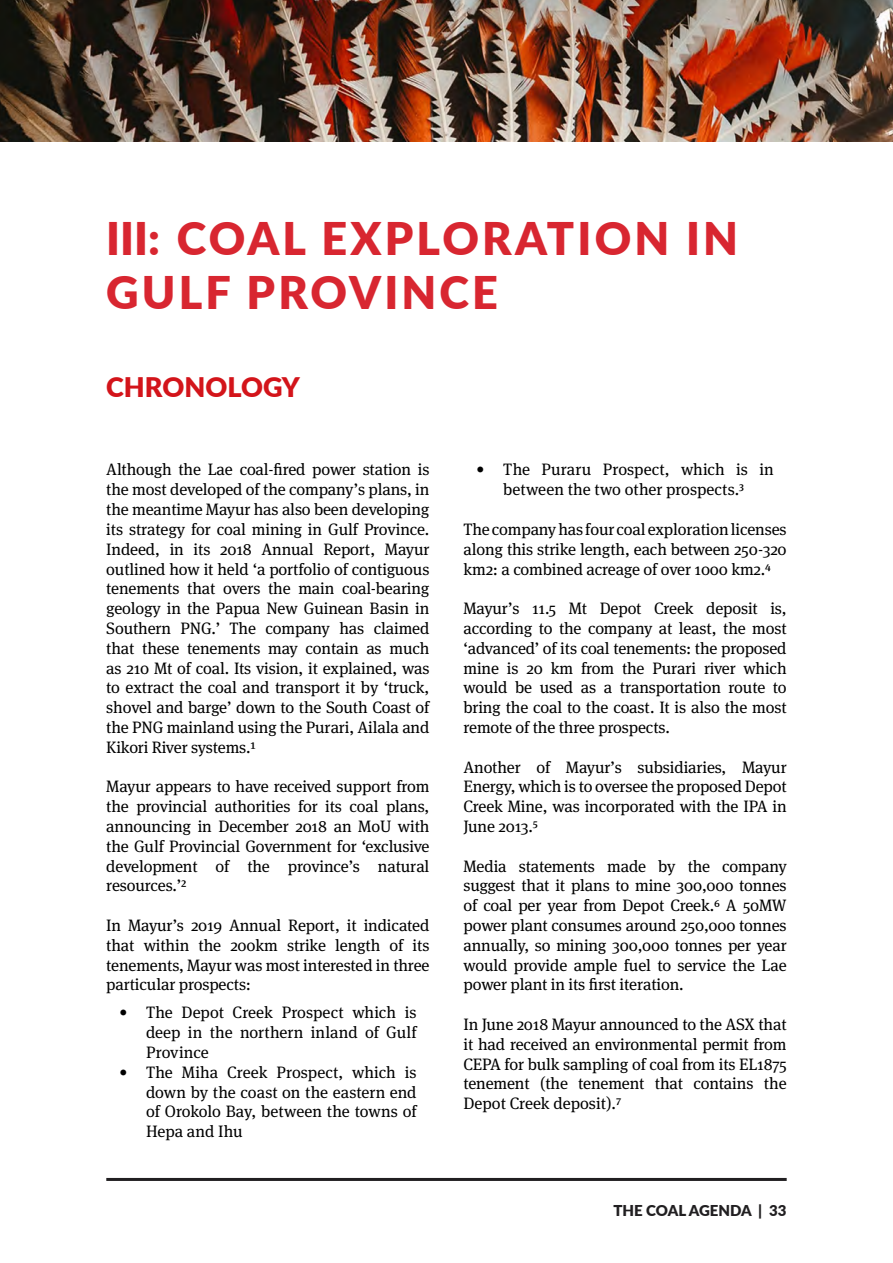
<style>
.page{position:relative;width:893px;height:1263px;background:#fff}
.page>*{position:absolute;margin:0;border:0;box-sizing:border-box;transform-origin:0 0}
.t1{font:900 45px/54px "Lato";letter-spacing:.07em;color:#d82630}
.t2{font:900 27px "Lato";color:#d3141a}
.t3{font:16.5px/19.8px "Meta Serif Pro";letter-spacing:-.01em;color:#000;text-align:justify}
.t4{font:900 15px "Lato";color:#211f21}
</style>
<div class="page">
<hr style="left:106px;top:1178px;width:681px;height:3px;background:#211f21">
<img style="left:0;top:0;width:893px;height:141px">
<h1 class="t1" style="left:106px;top:210px;width:633px">III: COAL EXPLORATION IN<br>GULF PROVINCE</h1>
<h2 class="t2" style="left:106px;top:367px;width:195px">CHRONOLOGY</h2>
<p class="t3" style="left:106px;top:459px;width:325px">Although the Lae coal-fired power station is the most developed of the company’s plans, in the meantime Mayur has also been developing its strategy for coal mining in Gulf Province.<br>Indeed, in its 2018 Annual Report, Mayur outlined how it held ‘a portfolio of contiguous tenements that overs the main coal-bearing geology in the Papua New Guinean Basin in Southern PNG.’ The company has claimed that these tenements may contain as much as 210 Mt of coal. Its vision, it explained, was to extract the coal and transport it by ‘truck, shovel and barge’ down to the South Coast of the PNG mainland using the Purari, Ailala and Kikori River systems.1</p>
<p class="t3" style="left:106px;top:776px;width:325px">Mayur appears to have received support from the provincial authorities for its coal plans, announcing in December 2018 an MoU with the Gulf Provincial Government for ‘exclusive development of the province’s natural resources.’2</p>
<p class="t3" style="left:106px;top:914px;width:325px">In Mayur’s 2019 Annual Report, it indicated that within the 200km strike length of its tenements, Mayur was most interested in three particular prospects:</p>
<p class="t3" style="left:146px;top:1002px;width:272px;text-indent:-27px">• The Depot Creek Prospect which is deep in the northern inland of Gulf Province</p>
<p class="t3" style="left:146px;top:1061px;width:272px;text-indent:-27px">• The Miha Creek Prospect, which is down by the coast on the eastern end of Orokolo Bay, between the towns of Hepa and Ihu</p>
<p class="t3" style="left:476px;top:459px;width:299px;text-align:center">• The Puraru Prospect, which is in between the two other prospects.3</p>
<p class="t3" style="left:463px;top:518px;width:325px">The company has four coal exploration licenses along this strike length, each between 250-320 km2: a combined acreage of over 1000 km2.4</p>
<p class="t3" style="left:463px;top:598px;width:325px">Mayur’s 11.5 Mt Depot Creek deposit is, according to the company at least, the most ‘advanced’ of its coal tenements: the proposed mine is 20 km from the Purari river which would be used as a transportation route to bring the coal to the coast. It is also the most remote of the three prospects.</p>
<p class="t3" style="left:463px;top:756px;width:325px">Another of Mayur’s subsidiaries, Mayur Energy, which is to oversee the proposed Depot Creek Mine, was incorporated with the IPA in June 2013.5</p>
<p class="t3" style="left:463px;top:855px;width:325px">Media statements made by the company suggest that it plans to mine 300,000 tonnes of coal per year from Depot Creek.6 A 50MW power plant consumes around 250,000 tonnes annually, so mining 300,000 tonnes per year would provide ample fuel to service the Lae power plant in its first iteration.</p>
<p class="t3" style="left:463px;top:1013px;width:325px">In June 2018 Mayur announced to the ASX that it had received an environmental permit from CEPA for bulk sampling of coal from its EL1875 tenement (the tenement that contains the Depot Creek deposit).7</p>
<p class="t4" style="left:613px;top:1199px;width:175px">THE COAL AGENDA | 33</p>
</div>
